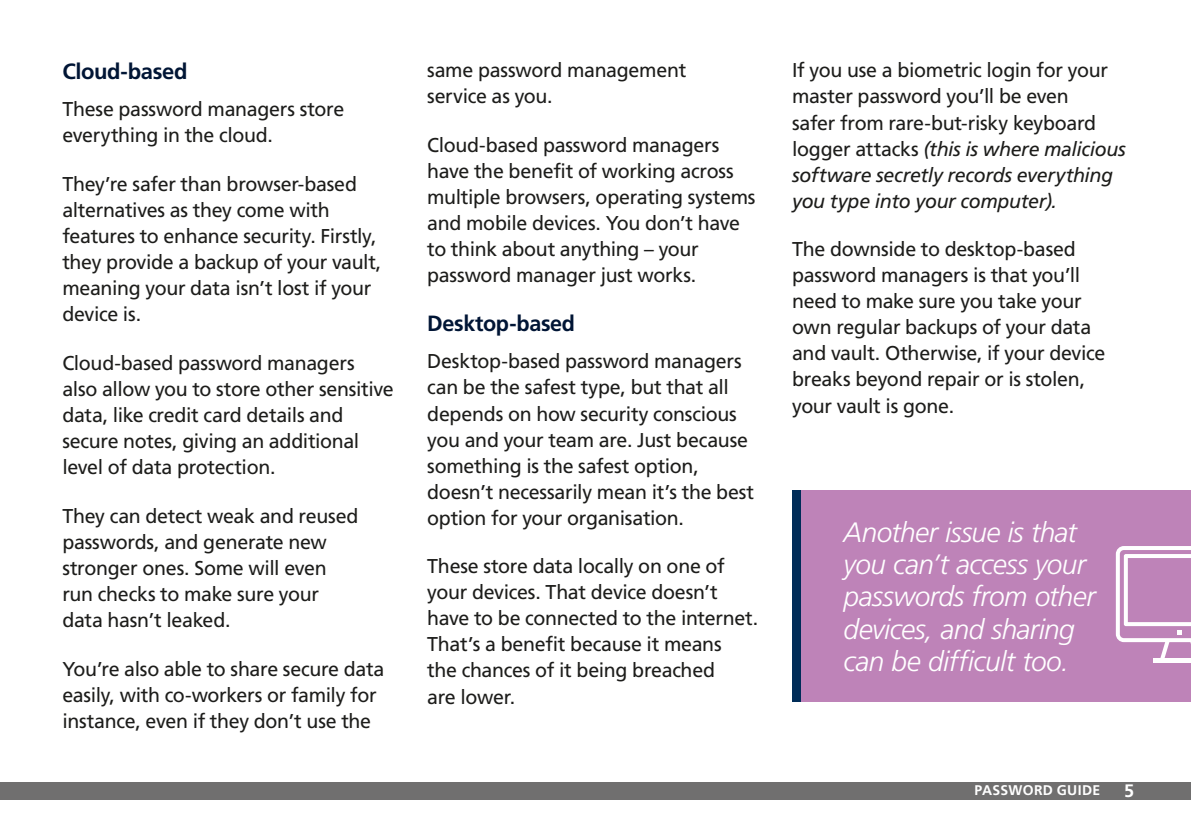
<style>
.page{position:relative;width:1191px;height:840px;background:#fff}
.page>*{position:absolute;margin:0;border:0;box-sizing:border-box;transform-origin:0 0}
.t1{font:italic 300 28px/32px "Frutiger LT Std";letter-spacing:-.02em;color:#fff}
.t2{font:700 22px "Frutiger LT Std";letter-spacing:-.02em;color:#001535}
.t3{font:20px/26px "Frutiger LT Std";letter-spacing:-.015em;color:#1d1d1b}
.t4{font:700 18px "Frutiger LT Std";color:#fff}
.t5{font:700 14px "Frutiger LT Std";letter-spacing:.02em;color:#fff}
.s1{font-style:italic}
</style>
<div class="page">
<div style="left:0;top:781px;width:1191px;height:17px;background:#706f6f"></div>
<div style="left:792px;top:489px;width:399px;height:212px;background:#be83b8"></div>
<div style="left:792px;top:489px;width:9px;height:212px;background:#002c58"></div>
<hr style="left:1153px;top:657px;width:38px;height:4px;background:#fff">
<svg style="left:1115px;top:546px;width:76px;height:112px"></svg>
<p class="t2" style="left:62px;top:58px;width:127px">Cloud-based</p>
<p class="t3" style="left:62px;top:96px;width:283px">These password managers store everything in the cloud.</p>
<p class="t3" style="left:62px;top:171px;width:320px">They’re safer than browser-based alternatives as they come with features to enhance security. Firstly, they provide a backup of your vault, meaning your data isn’t lost if your device is.</p>
<p class="t3" style="left:62px;top:350px;width:333px">Cloud-based password managers also allow you to store other sensitive data, like credit card details and secure notes, giving an additional level of data protection.</p>
<p class="t3" style="left:62px;top:502px;width:297px">They can detect weak and reused passwords, and generate new stronger ones. Some will even run checks to make sure your data hasn’t leaked.</p>
<p class="t3" style="left:62px;top:655px;width:323px">You’re also able to share secure data easily, with co-workers or family for instance, even if they don’t use the</p>
<p class="t3" style="left:427px;top:58px;width:261px">same password management service as you.</p>
<p class="t3" style="left:427px;top:132px;width:330px">Cloud-based password managers have the benefit of working across multiple browsers, operating systems and mobile devices. You don’t have to think about anything – your password manager just works.</p>
<p class="t2" style="left:427px;top:310px;width:149px">Desktop-based</p>
<p class="t3" style="left:427px;top:348px;width:328px">Desktop-based password managers can be the safest type, but that all depends on how security conscious you and your team are. Just because something is the safest option, doesn’t necessarily mean it’s the best option for your organisation.</p>
<p class="t3" style="left:427px;top:553px;width:332px">These store data locally on one of your devices. That device doesn’t have to be connected to the internet.<br>That’s a benefit because it means<br>the chances of it being breached<br>are lower.</p>
<p class="t3" style="left:792px;top:58px;width:335px">If you use a biometric login for your master password you’ll be even<br>safer from rare-but-risky keyboard logger attacks <span class="s1">(this is where malicious software secretly records everything you type into your computer).</span></p>
<p class="t3" style="left:792px;top:236px;width:315px">The downside to desktop-based password managers is that you’ll need to make sure you take your own regular backups of your data and vault. Otherwise, if your device breaks beyond repair or is stolen, your vault is gone.</p>
<h1 class="t1" style="left:843px;top:516px;width:254px">Another issue is that you can’t access your passwords from other devices, and sharing can be difficult too.</h1>
<p class="t5" style="left:974px;top:781px;width:127px">PASSWORD GUIDE</p>
<p class="t4" style="left:1124px;top:779px;width:12px">5</p>
</div>
